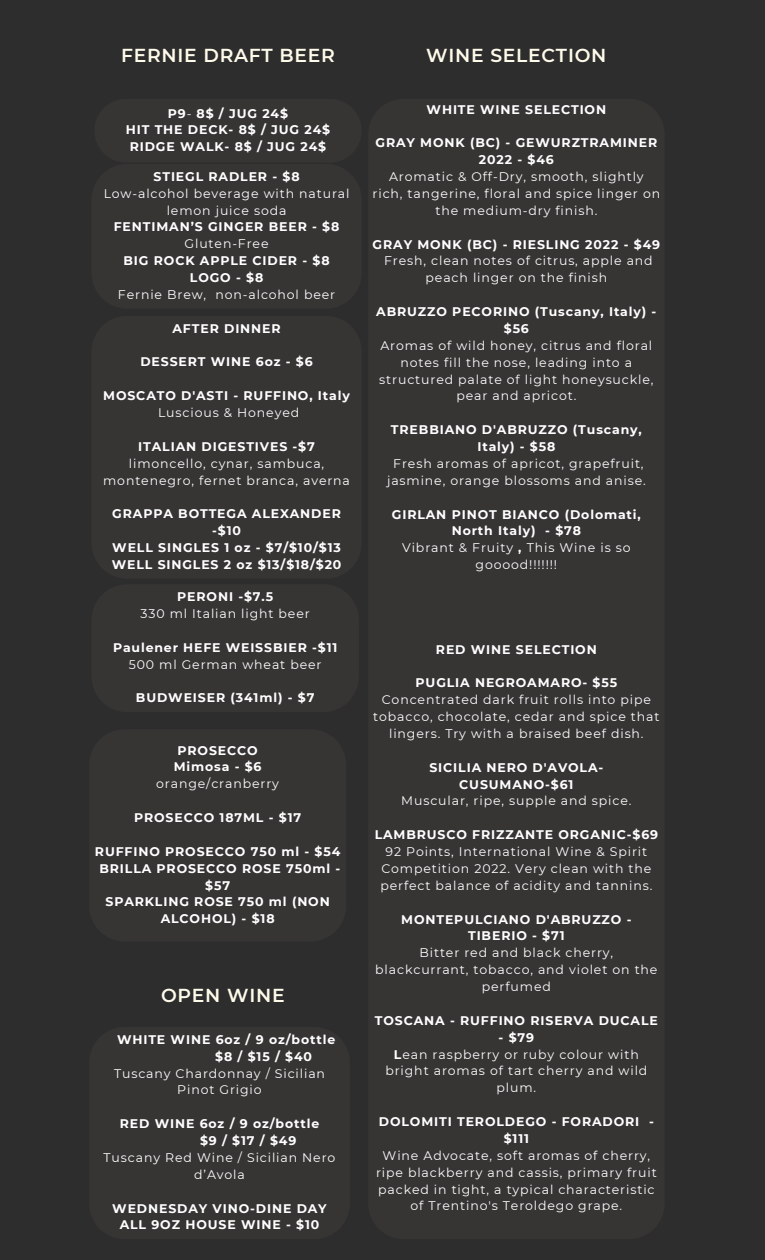
<style>
.page{position:relative;width:765px;height:1260px;background:#373434}
.page>*{position:absolute;margin:0;border:0;box-sizing:border-box;transform-origin:0 0}
.t1{font:600 18.75px "Montserrat";letter-spacing:.04em;color:#fffbea}
.t2{font:12.5px/16.9px "Montserrat";letter-spacing:.07em;color:#fff;text-align:center}
.t3{font:700 12.5px/16.9px "Montserrat";letter-spacing:.07em;color:#fff;text-align:center}
.s1{font-weight:400}
.s2{font-weight:700}
</style>
<div class="page">
<h1 class="t1" style="left:121px;top:44px;width:215px">FERNIE DRAFT BEER</h1>
<p class="t3" style="left:126px;top:105px;width:206px">P9<span class="s1">-</span> 8$ / JUG 24$<br>HIT THE DECK- 8$ / JUG 24$<br>RIDGE WALK- 8$ / JUG 24$</p>
<p class="t3" style="left:154px;top:168px;width:148px">STIEGL RADLER - $8</p>
<p class="t2" style="left:104px;top:185px;width:247px">Low-alcohol beverage with natural lemon juice soda</p>
<p class="t3" style="left:114px;top:219px;width:227px">FENTIMAN’S GINGER BEER - $8</p>
<p class="t2" style="left:185px;top:235px;width:86px">Gluten-Free</p>
<p class="t3" style="left:124px;top:252px;width:208px">BIG ROCK APPLE CIDER - $8<br>LOGO - $8</p>
<p class="t2" style="left:118px;top:286px;width:219px">Fernie Brew, non-alcohol beer</p>
<p class="t3" style="left:173px;top:320px;width:110px">AFTER DINNER</p>
<p class="t3" style="left:140px;top:354px;width:174px">DESSERT WINE 6oz - $6</p>
<p class="t3" style="left:103px;top:387px;width:248px">MOSCATO D'ASTI - RUFFINO, Italy</p>
<p class="t2" style="left:158px;top:404px;width:143px">Luscious &amp; Honeyed</p>
<p class="t3" style="left:138px;top:438px;width:178px">ITALIAN DIGESTIVES -$7</p>
<p class="t2" style="left:103px;top:455px;width:248px">limoncello, cynar, sambuca, montenegro, fernet branca, averna</p>
<p class="t3" style="left:112px;top:505px;width:231px">GRAPPA BOTTEGA ALEXANDER -$10<br>WELL SINGLES 1 oz - $7/$10/$13<br>WELL SINGLES 2 oz $13/$18/$20</p>
<h1 class="t1" style="left:195px;top:530px;width:57px">BEER</h1>
<p class="t3" style="left:177px;top:588px;width:97px">PERONI -$7.5</p>
<p class="t2" style="left:141px;top:605px;width:171px">330 ml Italian light beer</p>
<p class="t3" style="left:113px;top:639px;width:226px">Paulener HEFE WEISSBIER -$11</p>
<p class="t2" style="left:129px;top:656px;width:194px">500 ml German wheat beer</p>
<p class="t3" style="left:136px;top:690px;width:180px">BUDWEISER (341ml) - $7</p>
<p class="t3" style="left:174px;top:742px;width:89px">PROSECCO<br>Mimosa - $6</p>
<p class="t2" style="left:156px;top:775px;width:124px">orange/cranberry</p>
<p class="t3" style="left:134px;top:809px;width:169px">PROSECCO 187ML - $17</p>
<p class="t3" style="left:95px;top:843px;width:247px">RUFFINO PROSECCO 750 ml - $54<br>BRILLA PROSECCO ROSE 750ml - $57<br>SPARKLING ROSE 750 ml (NON<br>ALCOHOL) - $18</p>
<h1 class="t1" style="left:161px;top:983px;width:125px">OPEN WINE</h1>
<p class="t3" style="left:215px;top:1031px;width:122px;text-align:left;text-indent:-98px">WHITE WINE 6oz / 9 oz/bottle $8 / $15 / $40</p>
<p class="t2" style="left:114px;top:1065px;width:213px">Tuscany Chardonnay / Sicilian<br>Pinot Grigio</p>
<p class="t3" style="left:200px;top:1115px;width:121px;text-align:left;text-indent:-80px">RED WINE 6oz / 9 oz/bottle $9 / $17 / $49</p>
<p class="t2" style="left:104px;top:1149px;width:233px">Tuscany Red Wine / Sicilian Nero d’Avola</p>
<p class="t3" style="left:112px;top:1200px;width:216px">WEDNESDAY VINO-DINE DAY<br>ALL 9OZ HOUSE WINE - $10</p>
<h1 class="t1" style="left:426px;top:44px;width:182px">WINE SELECTION</h1>
<p class="t3" style="left:427px;top:101px;width:181px">WHITE WINE SELECTION</p>
<p class="t3" style="left:376px;top:134px;width:283px">GRAY MONK (BC) - GEWURZTRAMINER<br>2022 - $46</p>
<p class="t2" style="left:373px;top:168px;width:289px">Aromatic &amp; Off-Dry, smooth, slightly rich, tangerine, floral and spice linger on the medium-dry finish.</p>
<p class="t3" style="left:373px;top:236px;width:289px">GRAY MONK (BC) - RIESLING 2022 - $49</p>
<p class="t2" style="left:384px;top:252px;width:270px">Fresh, clean notes of citrus, apple and peach linger on the finish</p>
<p class="t3" style="left:376px;top:303px;width:282px">ABRUZZO PECORINO (Tuscany, Italy) - $56</p>
<p class="t2" style="left:379px;top:337px;width:276px">Aromas of wild honey, citrus and floral notes fill the nose, leading into a structured palate of light honeysuckle, pear and apricot.</p>
<p class="t3" style="left:391px;top:421px;width:252px">TREBBIANO D'ABRUZZO (Tuscany,<br>Italy) - $58</p>
<p class="t2" style="left:387px;top:455px;width:260px">Fresh aromas of apricot, grapefruit, jasmine, orange blossoms and anise.</p>
<p class="t3" style="left:392px;top:506px;width:250px">GIRLAN PINOT BIANCO (Dolomati,<br>North Italy) - $78<br><span class="s1">Vibrant &amp; Fruity</span> , <span class="s1">This Wine is so gooood!!!!!!!</span></p>
<p class="t3" style="left:436px;top:641px;width:162px">RED WINE SELECTION</p>
<p class="t3" style="left:416px;top:674px;width:203px">PUGLIA NEGROAMARO- $55</p>
<p class="t2" style="left:373px;top:691px;width:288px">Concentrated dark fruit rolls into pipe tobacco, chocolate, cedar and spice that lingers. Try with a braised beef dish.</p>
<p class="t3" style="left:429px;top:759px;width:175px">SICILIA NERO D'AVOLA-<br>CUSUMANO-$61</p>
<p class="t2" style="left:401px;top:792px;width:232px">Muscular, ripe, supple and spice.</p>
<p class="t3" style="left:375px;top:826px;width:285px">LAMBRUSCO FRIZZANTE ORGANIC-$69</p>
<p class="t2" style="left:380px;top:843px;width:273px">92 Points, International Wine &amp; Spirit<br>Competition 2022. Very clean with the perfect balance of acidity and tannins.</p>
<p class="t3" style="left:401px;top:911px;width:232px">MONTEPULCIANO D'ABRUZZO -<br>TIBERIO - $71</p>
<p class="t2" style="left:375px;top:944px;width:284px">Bitter red and black cherry, blackcurrant, tobacco, and violet on the perfumed</p>
<p class="t3" style="left:375px;top:1012px;width:285px">TOSCANA - RUFFINO RISERVA DUCALE</p>
<p class="t2" style="left:385px;top:1029px;width:263px"><span class="s2">- $79<br>L</span>ean raspberry or ruby colour with bright aromas of tart cherry and wild plum.</p>
<p class="t3" style="left:379px;top:1113px;width:276px">DOLOMITI TEROLDEGO - FORADORI - $111</p>
<p class="t2" style="left:376px;top:1147px;width:282px">Wine Advocate, soft aromas of cherry, ripe blackberry and cassis, primary fruit packed in tight, a typical characteristic of Trentino's Teroldego grape.</p>
</div>
